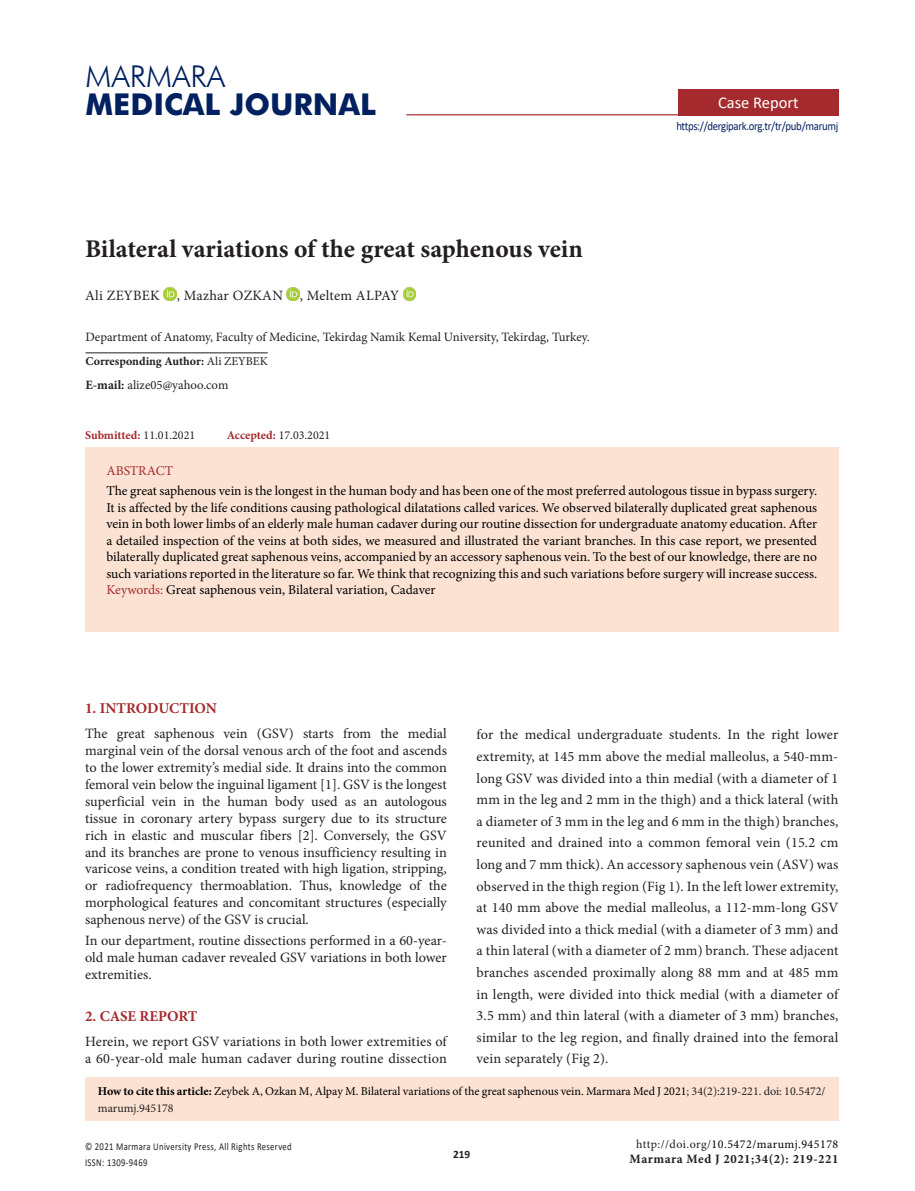
<style>
.page{position:relative;width:915px;height:1191px;background:#fff}
.page>*{position:absolute;margin:0;border:0;box-sizing:border-box;transform-origin:0 0}
.t1{font:700 30px "Futura BT";color:#002060}
.t2{font:300 30px "Futura BT";color:#002060}
.t3{font:700 25.5px "Minion Pro";color:#231f20}
.t4{font:16.5px "Calibri";color:#fff}
.t5{font:700 15px "Minion Pro";color:#a52a2e}
.MNormal-TR{font:14.25px/21.6px "Minion Pro";letter-spacing:.005em;color:#231f20;text-align:justify}
.author{font:14.25px "Minion Pro";letter-spacing:.02em;color:#231f20}
.AbstractTxtTR{font:13.5px/16.5px "Minion Pro";color:#000;text-align:justify}
.AbstractH{font:13.5px "Minion Pro";color:#a52a2e}
.authorDetay{font:12.75px "Minion Pro";letter-spacing:-.005em;color:#231f20}
.t6{font:700 12.75px "Minion Pro";letter-spacing:.04em;color:#231f20}
.How_to_cite_this_art{font:12.75px "Minion Pro";color:#231f20}
.MNormal-TR-2{font:12px/16.5px "Minion Pro";color:#000}
.t7{font:12px "Calibri";letter-spacing:-.03em;color:#002060;scale:.9 1}
.MNormal-TR-3{font:12px "Minion Pro";letter-spacing:.04em;color:#000}
.authorCorresponding{font:700 12px "Minion Pro";color:#231f20}
.MNormal-TR-4{font:700 12px "Minion Pro";letter-spacing:-.005em;color:#a52a2e}
.MNormal-TR-5{font:12px "Minion Pro";color:#231f20}
.t8{font:700 11.25px "Calibri";color:#231f20}
.t9{font:10.5px/15.8px "Calibri";letter-spacing:.04em;color:#231f20;scale:.82 1}
.s1{font-weight:400}
.s2{font-weight:700}
.s3{font-weight:400;color:#231f20}
.s4{font-weight:700;color:#a52a2e}
.s5{color:#a52a2e}
.s6{color:#231f20}
</style>
<div class="page">
<div style="left:678px;top:89px;width:160px;height:26px;background:#a52a2e"></div>
<hr style="left:406px;top:114px;width:432px;height:1px;background:#a52a2e">
<div style="left:85px;top:447px;width:753px;height:184px;background:#fbe2d3"></div>
<svg style="left:164px;top:287px;width:12px;height:13px"></svg>
<svg style="left:287px;top:287px;width:12px;height:13px"></svg>
<svg style="left:403px;top:287px;width:12px;height:13px"></svg>
<hr style="left:85px;top:352px;width:183px;height:1px;background:#231f20">
<div style="left:85px;top:1077px;width:753px;height:43px;background:#fbe2d3"></div>
<h1 class="t2" style="left:85px;top:58px;width:141px">MARMARA</h1>
<h1 class="t1" style="left:85px;top:86px;width:292px">MEDICAL JOURNAL</h1>
<p class="t3" style="left:85px;top:231px;width:499px">Bilateral variations of the great saphenous vein</p>
<p class="author" style="left:85px;top:286px;width:315px">Ali ZEYBEK , Mazhar OZKAN , Meltem ALPAY</p>
<p class="authorDetay" style="left:85px;top:328px;width:505px">Department of Anatomy, Faculty of Medicine, Tekirdag Namik Kemal University, Tekirdag, Turkey.</p>
<p class="authorCorresponding" style="left:85px;top:352px;width:184px">Corresponding Author: <span class="s1">Ali ZEYBEK</span></p>
<p class="How_to_cite_this_art" style="left:85px;top:376px;width:144px"><span class="s2">E-mail:</span> alize05@yahoo.com</p>
<p class="MNormal-TR-4" style="left:85px;top:427px;width:112px">Submitted: <span class="s3">11.01.2021</span></p>
<p class="MNormal-TR-5" style="left:227px;top:427px;width:105px"><span class="s4">Accepted:</span> 17.03.2021</p>
<p class="t4" style="left:717px;top:91px;width:82px">Case Report</p>
<p class="t7" style="left:676px;top:118px;width:181px">https://dergipark.org.tr/tr/pub/marumj</p>
<p class="AbstractH" style="left:106px;top:461px;width:68px">ABSTRACT</p>
<p class="AbstractTxtTR" style="left:106px;top:483px;width:712px">The great saphenous vein is the longest in the human body and has been one of the most preferred autologous tissue in bypass surgery.<br>It is affected by the life conditions causing pathological dilatations called varices. We observed bilaterally duplicated great saphenous vein in both lower limbs of an elderly male human cadaver during our routine dissection for undergraduate anatomy education. After a detailed inspection of the veins at both sides, we measured and illustrated the variant branches. In this case report, we presented bilaterally duplicated great saphenous veins, accompanied by an accessory saphenous vein. To the best of our knowledge, there are no such variations reported in the literature so far. We think that recognizing this and such variations before surgery will increase success.</p>
<p class="AbstractTxtTR" style="left:106px;top:582px;width:330px"><span class="s5">Keywords:</span> Great saphenous vein, Bilateral variation, Cadaver</p>
<p class="t5" style="left:85px;top:697px;width:133px">1. INTRODUCTION</p>
<p class="MNormal-TR" style="left:85px;top:725px;width:363px;line-height:17px">The great saphenous vein (GSV) starts from the medial marginal vein of the dorsal venous arch of the foot and ascends to the lower extremity’s medial side. It drains into the common femoral vein below the inguinal ligament [1]. GSV is the longest superficial vein in the human body used as an autologous tissue in coronary artery bypass surgery due to its structure rich in elastic and muscular fibers [2]. Conversely, the GSV and its branches are prone to venous insufficiency resulting in varicose veins, a condition treated with high ligation, stripping, or radiofrequency thermoablation. Thus, knowledge of the morphological features and concomitant structures (especially saphenous nerve) of the GSV is crucial.</p>
<p class="MNormal-TR" style="left:85px;top:932px;width:363px;line-height:17px">In our department, routine dissections performed in a 60-year&shy;old male human cadaver revealed GSV variations in both lower extremities.</p>
<p class="t5" style="left:85px;top:1005px;width:114px">2. CASE REPORT</p>
<p class="MNormal-TR" style="left:85px;top:1033px;width:363px;line-height:17px">Herein, we report GSV variations in both lower extremities of a 60-year-old male human cadaver during routine dissection</p>
<p class="MNormal-TR" style="left:476px;top:724px;width:363px">for the medical undergraduate students. In the right lower extremity, at 145 mm above the medial malleolus, a 540-mm&shy;long GSV was divided into a thin medial (with a diameter of 1 mm in the leg and 2 mm in the thigh) and a thick lateral (with a diameter of 3 mm in the leg and 6 mm in the thigh) branches, reunited and drained into a common femoral vein (15.2 cm long and 7 mm thick). An accessory saphenous vein (ASV) was observed in the thigh region (Fig 1). In the left lower extremity, at 140 mm above the medial malleolus, a 112-mm-long GSV was divided into a thick medial (with a diameter of 3 mm) and a thin lateral (with a diameter of 2 mm) branch. These adjacent branches ascended proximally along 88 mm and at 485 mm in length, were divided into thick medial (with a diameter of 3.5 mm) and thin lateral (with a diameter of 3 mm) branches, similar to the leg region, and finally drained into the femoral vein separately (Fig 2).</p>
<p class="MNormal-TR-2" style="left:98px;top:1083px;width:729px"><span class="s2">How to cite this article:</span> Zeybek A, Ozkan M, Alpay M. Bilateral variations of the great saphenous vein. Marmara Med J 2021<span class="s6">; 34(2):219-221. doi: 10.5472/ marumj.945178</span></p>
<p class="t9" style="left:85px;top:1138px;width:253px">© 2021 Marmara University Press, All Rights Reserved<br>ISSN: 1309-9469</p>
<p class="t8" style="left:453px;top:1146px;width:19px">219</p>
<p class="MNormal-TR-3" style="left:635px;top:1136px;width:204px"><span class="s6">http://doi.org/</span>10.5472/marumj.945178</p>
<p class="t6" style="left:629px;top:1150px;width:210px">Marmara Med J 2021;34(2): 219-221</p>
</div>
